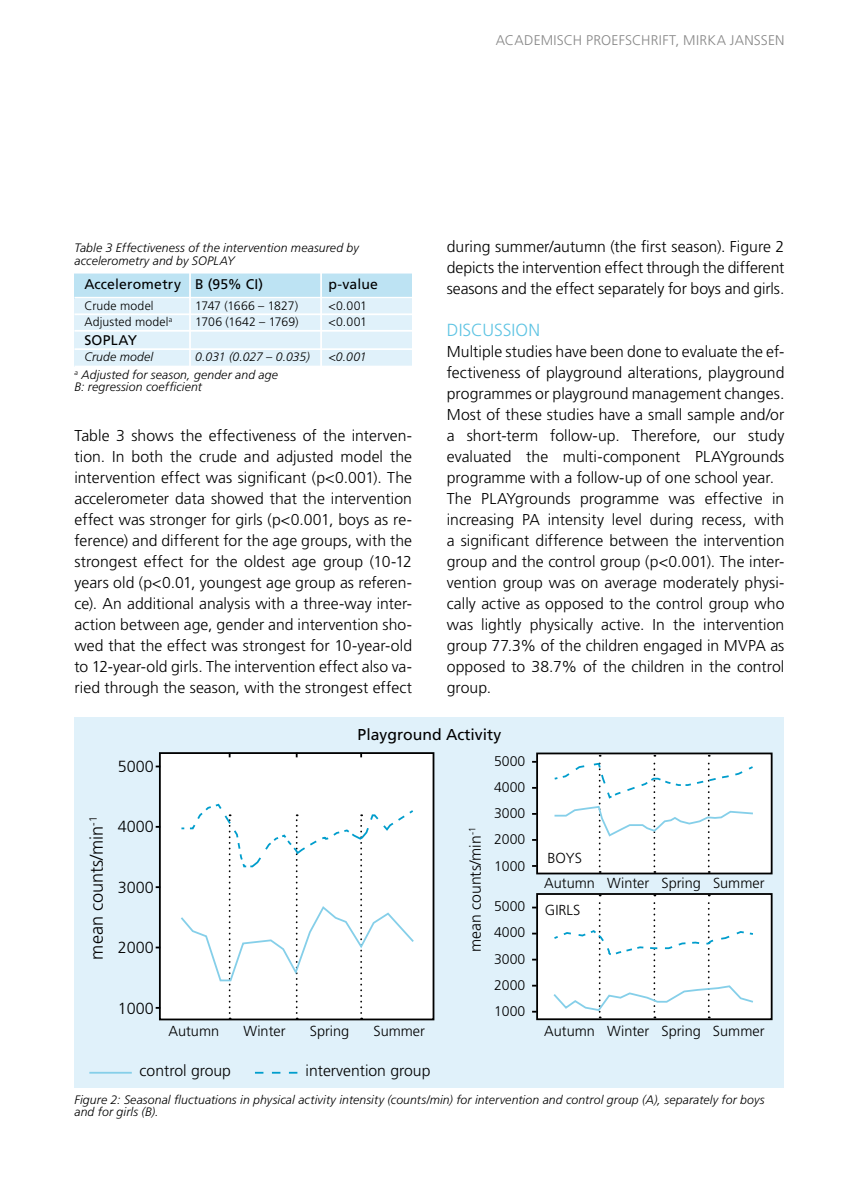
<style>
.page{position:relative;width:844px;height:1191px;background:#fff}
.page>*{position:absolute;margin:0;border:0;box-sizing:border-box;transform-origin:0 0}
.t1{font:300 18.2px "Frutiger LT Std";color:#000}
.t2{font:300 17.5px "Frutiger LT Std";color:#5fc4e3}
.t3{font:300 16.1px "Frutiger LT Std";color:#000}
.t4{font:300 15.75px/21px "Frutiger LT Std";color:#000;text-align:justify}
.t5{font:15.75px "Frutiger LT Std";color:#000}
.t6{font:300 14.53px "Frutiger LT Std";color:#000}
.t7{font:300 14px/26.2px "Frutiger LT Std";color:#000;text-align:justify}
.t8{font:300 14px "Frutiger LT Std";letter-spacing:.015em;color:#878787}
.t9{font:14px "Frutiger LT Std";letter-spacing:.015em;color:#000}
.t10{font:italic 300 12.25px/12.2px "Frutiger LT Std";letter-spacing:.01em;color:#000}
.t11{font:300 12.25px "Frutiger LT Std";letter-spacing:.01em;color:#000}
.t12{font:italic 300 12.25px "Frutiger LT Std";letter-spacing:-.01em;color:#000}
.t13{font:300 12.25px "Frutiger LT Std";letter-spacing:-.015em;color:#000}
.t14{font:300 12.25px "Frutiger LT Std";letter-spacing:-.01em;color:#000}
</style>
<div class="page">
<div style="left:74px;top:274px;width:338px;height:93px;background:#e0f1fa"></div>
<div style="left:74px;top:274px;width:338px;height:24px;background:#bde3f3"></div>
<hr style="left:74px;top:297px;width:338px;height:1px;background:#fff">
<hr style="left:74px;top:348px;width:338px;height:2px;background:#fff">
<hr style="left:74px;top:330px;width:338px;height:2px;background:#fff">
<hr style="left:74px;top:313px;width:338px;height:2px;background:#fff">
<hr style="left:189px;top:271px;width:2px;height:96px;background:#fff">
<hr style="left:320px;top:271px;width:2px;height:96px;background:#fff">
<hr style="left:74px;top:366px;width:338px;height:1px;background:#fff">
<div style="left:74px;top:717px;width:710px;height:370px;background:#e0f1fa"></div>
<div style="left:160px;top:753px;width:273px;height:266px;background:#fff"></div>
<div style="left:159px;top:752px;width:275px;height:268px;border:2px solid #000"></div>
<svg style="left:179px;top:803px;width:236px;height:216px"></svg>
<hr style="left:89px;top:1071px;width:43px;height:2px;background:#85cfe9">
<svg style="left:255px;top:1071px;width:42px;height:2px"></svg>
<div style="left:537px;top:894px;width:234px;height:125px;background:#fff"></div>
<div style="left:536px;top:893px;width:236px;height:127px;border:2px solid #000"></div>
<svg style="left:551px;top:894px;width:204px;height:124px"></svg>
<div style="left:537px;top:753px;width:234px;height:120px;background:#fff"></div>
<div style="left:536px;top:752px;width:236px;height:122px;border:2px solid #000"></div>
<svg style="left:552px;top:755px;width:202px;height:118px"></svg>
<p class="t8" style="left:495px;top:32px;width:290px">ACADEMISCH PROEFSCHRIFT, MIRKA JANSSEN</p>
<p class="t10" style="left:74px;top:242px;width:286px">Table 3 Effectiveness of the intervention measured by accelerometry and by SOPLAY</p>
<p class="t9" style="left:84px;top:276px;width:180px">Accelerometry B (95% CI)</p>
<p class="t9" style="left:328px;top:276px;width:51px">p-value</p>
<p class="t11" style="left:84px;top:299px;width:71px">Crude model</p>
<p class="t13" style="left:195px;top:299px;width:104px">1747 (1666 – 1827)</p>
<p class="t11" style="left:328px;top:299px;width:40px">&lt;0.001</p>
<p class="t11" style="left:84px;top:315px;width:89px">Adjusted model<sup>a</sup></p>
<p class="t14" style="left:195px;top:315px;width:105px">1706 (1642 – 1769)</p>
<p class="t11" style="left:328px;top:315px;width:40px">&lt;0.001</p>
<p class="t9" style="left:84px;top:332px;width:54px">SOPLAY</p>
<p class="t10" style="left:84px;top:351px;width:70px">Crude model</p>
<p class="t12" style="left:195px;top:350px;width:116px">0.031 (0.027 – 0.035)</p>
<p class="t10" style="left:328px;top:351px;width:40px">&lt;0.001</p>
<p class="t10" style="left:74px;top:369px;width:205px"><sup>a</sup> Adjusted for season, gender and age<br>B: regression coefficient</p>
<p class="t4" style="left:74px;top:425px;width:339px">Table 3 shows the effectiveness of the interven&shy;tion. In both the crude and adjusted model the intervention effect was significant (p&lt;0.001). The accelerometer data showed that the intervention effect was stronger for girls (p&lt;0.001, boys as re&shy;ference) and different for the age groups, with the strongest effect for the oldest age group (10-12 years old (p&lt;0.01, youngest age group as referen&shy;ce). An additional analysis with a three-way inter&shy;action between age, gender and intervention sho&shy;wed that the effect was strongest for 10-year-old to 12-year-old girls. The intervention effect also va&shy;ried through the season, with the strongest effect</p>
<p class="t4" style="left:446px;top:236px;width:339px">during summer/autumn (the first season). Figure 2 depicts the intervention effect through the different seasons and the effect separately for boys and girls.</p>
<p class="t2" style="left:446px;top:320px;width:95px">DISCUSSION</p>
<p class="t4" style="left:446px;top:341px;width:339px;text-align:left">Multiple studies have been done to evaluate the ef&shy;fectiveness of playground alterations, playground programmes or playground management changes.<br>Most of these studies have a small sample and/or a short-term follow-up. Therefore, our study evaluated the multi-component PLAYgrounds programme with a follow-up of one school year.<br>The PLAYgrounds programme was effective in increasing PA intensity level during recess, with a significant difference between the intervention group and the control group (p&lt;0.001). The inter&shy;vention group was on average moderately physi&shy;cally active as opposed to the control group who was lightly physically active. In the intervention group 77.3% of the children engaged in MVPA as opposed to 38.7% of the children in the control group.</p>
<p class="t1" style="left:86px;top:959px;width:145px;rotate:-90deg">mean counts/min<sup>-1</sup></p>
<p class="t3" style="left:118px;top:757px;width:37px">5000</p>
<p class="t3" style="left:118px;top:817px;width:37px">4000</p>
<p class="t3" style="left:118px;top:878px;width:37px">3000</p>
<p class="t3" style="left:118px;top:938px;width:37px">2000</p>
<p class="t3" style="left:118px;top:999px;width:37px">1000</p>
<p class="t5" style="left:357px;top:725px;width:145px">Playground Activity</p>
<p class="t6" style="left:168px;top:1022px;width:52px">Autumn</p>
<p class="t6" style="left:243px;top:1022px;width:44px">Winter</p>
<p class="t6" style="left:310px;top:1022px;width:41px">Spring</p>
<p class="t6" style="left:373px;top:1022px;width:53px">Summer</p>
<p class="t4" style="left:465px;top:951px;width:126px;rotate:-90deg">mean counts/min<sup>-1</sup></p>
<p class="t7" style="left:494px;top:748px;width:33px">5000<br>4000<br>3000<br>2000<br>1000</p>
<p class="t7" style="left:494px;top:893px;width:33px">5000<br>4000<br>3000<br>2000<br>1000</p>
<p class="t6" style="left:544px;top:902px;width:37px">GIRLS</p>
<p class="t6" style="left:544px;top:1022px;width:222px">Autumn Winter Spring Summer</p>
<p class="t6" style="left:547px;top:849px;width:36px">BOYS</p>
<p class="t6" style="left:544px;top:874px;width:222px">Autumn Winter Spring Summer</p>
<p class="t4" style="left:140px;top:1060px;width:93px">control group</p>
<p class="t4" style="left:305px;top:1060px;width:126px">intervention group</p>
<p class="t10" style="left:74px;top:1094px;width:691px">Figure 2: Seasonal fluctuations in physical activity intensity (counts/min) for intervention and control group (A), separately for boys and for girls (B).</p>
</div>
